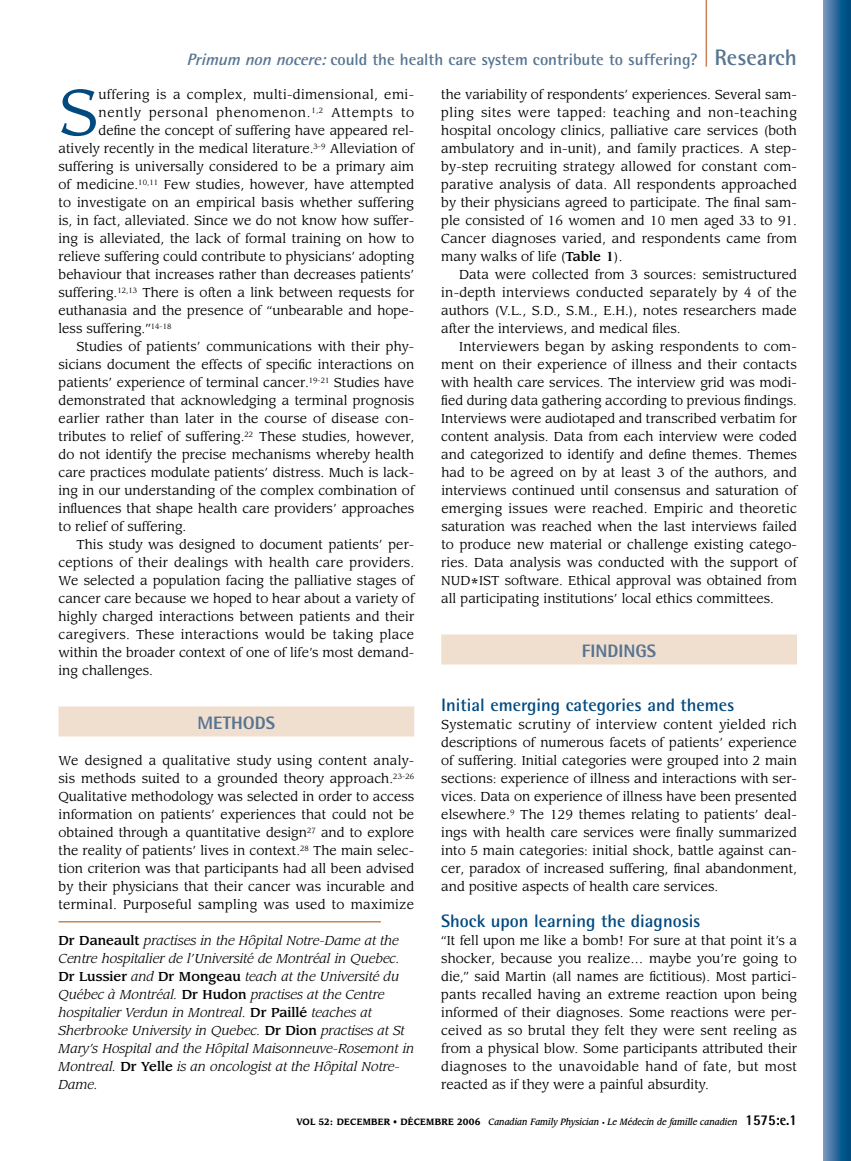
<style>
.page{position:relative;width:851px;height:1161px;background:#fff}
.page>*{position:absolute;margin:0;border:0;box-sizing:border-box;transform-origin:0 0}
.t1{font:63.6px "Leawood Std";color:#004a80}
.t2{font:700 18px "Rotis Semi Sans Std";color:#004a80}
.t3{font:800 18px "Rotis Semi Sans Std";color:#577592}
.t4{font:700 16.5px "Rotis Semi Sans Std";color:#577592}
.t5{font:12.75px/18px "Leawood Std";color:#000;text-align:justify}
.t6{font:italic 12.75px/18px "Leawood Std";color:#000}
.t7{font:12.75px "Leawood Std";letter-spacing:.02em;color:#000}
.t8{font:12.75px "Leawood Std";letter-spacing:.025em;color:#000}
.t9{font:12.75px "Leawood Std";letter-spacing:.03em;color:#000}
.t10{font:12.75px "Leawood Std";letter-spacing:.055em;color:#000}
.t11{font:italic 500 9px "Leawood Std";color:#000;scale:.9 1}
.s1{font-style:italic}
.s2{font-size:22.5px}
.s3{font-weight:500;font-style:normal}
.s4{font-weight:500}
.s5{font-size:16.5px}
.s6{font-weight:700;font-style:normal}
.s7{font-style:normal;font-size:6px}
.s8{font-family:"Rotis Semi Sans Std";font-weight:800;font-style:normal;font-size:15px}
</style>
<div class="page">
<svg style="left:824px;top:0;width:26px;height:1161px;background:#2c6a9a"></svg>
<hr style="left:705px;top:0;width:2px;height:67px;background:#cb8354">
<div style="left:58px;top:706px;width:356px;height:30px;background:#f0decf"></div>
<div style="left:441px;top:634px;width:355px;height:30px;background:#f0decf"></div>
<hr style="left:58px;top:921px;width:323px;height:1px;background:#cb8354">
<p class="t4" style="left:187px;top:49px;width:611px"><span class="s1">Primum nonnocere:</span>could the health care system contribute to suffering? <span class="s2">Research</span></p>
<h1 class="t1" style="left:58px;top:74px;width:42px">S</h1>
<p class="t9" style="left:99px;top:87px;width:317px">uffering is a complex, multi-dimensional, emi-</p>
<p class="t10" style="left:99px;top:105px;width:317px">nently personal phenomenon.<sup>1,2</sup> Attempts to</p>
<p class="t5" style="left:99px;top:122px;width:317px">define the concept of suffering have appeared rel-</p>
<p class="t5" style="left:59px;top:140px;width:357px">atively recently in the medical literature.<sup>3-9</sup> Alleviation of</p>
<p class="t5" style="left:59px;top:158px;width:357px">suffering is universally considered to be a primary aim</p>
<p class="t5" style="left:59px;top:176px;width:357px">of medicine.<sup>10,11</sup> Few studies, however, have attempted</p>
<p class="t5" style="left:58px;top:194px;width:357px">to investigate on an empirical basis whether suffering</p>
<p class="t5" style="left:58px;top:212px;width:357px">is, in fact, alleviated. Since we do not know how suffer-</p>
<p class="t5" style="left:59px;top:230px;width:357px">ing is alleviated, the lack of formal training on how to</p>
<p class="t5" style="left:59px;top:248px;width:357px">relieve suffering could contribute to physicians’ adopting</p>
<p class="t5" style="left:59px;top:266px;width:357px">behaviour that increases rather than decreases patients’</p>
<p class="t5" style="left:58px;top:284px;width:357px">suffering.<sup>12,13</sup> There is often a link between requests for</p>
<p class="t5" style="left:58px;top:302px;width:357px">euthanasia and the presence of “unbearable and hope-</p>
<p class="t5" style="left:59px;top:320px;width:114px">less suffering.”<sup>14-18</sup></p>
<p class="t5" style="left:76px;top:338px;width:339px">Studies of patients’ communications with their phy-</p>
<p class="t5" style="left:59px;top:356px;width:357px">sicians document the effects of specific interactions on</p>
<p class="t5" style="left:59px;top:374px;width:357px">patients’ experience of terminal cancer.<sup>19-21</sup> Studies have</p>
<p class="t5" style="left:59px;top:392px;width:357px">demonstrated that acknowledging a terminal prognosis</p>
<p class="t5" style="left:59px;top:410px;width:357px">earlier rather than later in the course of disease con-</p>
<p class="t5" style="left:59px;top:428px;width:357px">tributes to relief of suffering.<sup>22</sup> These studies, however,</p>
<p class="t5" style="left:59px;top:446px;width:357px">do not identify the precise mechanisms whereby health</p>
<p class="t5" style="left:59px;top:464px;width:357px">care practices modulate patients’ distress. Much is lack-</p>
<p class="t5" style="left:59px;top:482px;width:357px">ing in our understanding of the complex combination of</p>
<p class="t5" style="left:59px;top:500px;width:357px">influences that shape health care providers’ approaches</p>
<p class="t5" style="left:59px;top:518px;width:129px">to relief of suffering.</p>
<p class="t5" style="left:77px;top:536px;width:339px">This study was designed to document patients’ per-</p>
<p class="t7" style="left:59px;top:555px;width:357px">ceptions of their dealings with health care providers.</p>
<p class="t5" style="left:59px;top:572px;width:357px">We selected a population facing the palliative stages of</p>
<p class="t5" style="left:58px;top:590px;width:357px">cancer care because we hoped to hear about a variety of</p>
<p class="t5" style="left:59px;top:608px;width:357px">highly charged interactions between patients and their</p>
<p class="t8" style="left:59px;top:627px;width:357px">caregivers. These interactions would be taking place</p>
<p class="t5" style="left:59px;top:644px;width:357px">within the broader context of one of life’s most demand-</p>
<p class="t5" style="left:59px;top:662px;width:96px">ing challenges.</p>
<h2 class="t3" style="left:197px;top:711px;width:57px">METHODS</h2>
<p class="t5" style="left:58px;top:752px;width:357px">We designed a qualitative study using content analy&shy;sis methods suited to a grounded theory approach.<sup>23-26<br></sup>Qualitative methodology was selected in order to access information on patients’ experiences that could not be obtained through a quantitative design<sup>27</sup> and to explore the reality of patients’ lives in context.<sup>28</sup> The main selec&shy;tion criterion was that participants had all been advised by their physicians that their cancer was incurable and terminal. Purposeful sampling was used to maximize</p>
<p class="t6" style="left:58px;top:932px;width:357px"><span class="s3">Dr Daneault</span> practises in the Hôpital Notre-Dame at the Centre hospitalier de l’Université de Montréal in Quebec.<br><span class="s3">Dr Lussier</span> and <span class="s3">Dr Mongeau</span> teach at the Université du Québec à Montréal. <span class="s3">Dr Hudon</span> practises at the Centre hospitalier Verdun in Montreal. <span class="s3">Dr Paillé</span> teaches at Sherbrooke University in Quebec. <span class="s3">Dr Dion</span> practises at St Mary’s Hospital and the Hôpital Maisonneuve-Rosemont in Montreal. <span class="s3">Dr Yelle</span> is an oncologist at the Hôpital Notre-Dame.</p>
<p class="t5" style="left:441px;top:86px;width:357px">the variability of respondents’ experiences. Several sam&shy;pling sites were tapped: teaching and non-teaching hospital oncology clinics, palliative care services (both ambulatory and in-unit), and family practices. A step&shy;by-step recruiting strategy allowed for constant com&shy;parative analysis of data. All respondents approached by their physicians agreed to participate. The final sam&shy;ple consisted of 16 women and 10 men aged 33 to 91.<br>Cancer diagnoses varied, and respondents came from many walks of life (<span class="s4">Table 1</span>).</p>
<p class="t5" style="left:441px;top:266px;width:357px;text-indent:18px">Data were collected from 3 sources: semistructured in-depth interviews conducted separately by 4 of the authors (V.L., S.D., S.M., E.H.), notes researchers made after the interviews, and medical files.</p>
<p class="t5" style="left:441px;top:338px;width:357px;text-indent:18px">Interviewers began by asking respondents to com&shy;ment on their experience of illness and their contacts with health care services. The interview grid was modi&shy;fied during data gathering according to previous findings.<br>Interviews were audiotaped and transcribed verbatim for content analysis. Data from each interview were coded and categorized to identify and define themes. Themes had to be agreed on by at least 3 of the authors, and interviews continued until consensus and saturation of emerging issues were reached. Empiric and theoretic saturation was reached when the last interviews failed to produce new material or challenge existing catego&shy;ries. Data analysis was conducted with the support of NUD<span class="s5">*</span>IST software. Ethical approval was obtained from all participating institutions’ local ethics committees.</p>
<h2 class="t3" style="left:582px;top:639px;width:19px">FINDIN</h2>
<h2 class="t3" style="left:635px;top:639px;width:21px">GS</h2>
<h2 class="t2" style="left:441px;top:694px;width:295px">Initial emerging categories and themes</h2>
<p class="t5" style="left:441px;top:716px;width:357px">Systematic scrutiny of interview content yielded rich descriptions of numerous facets of patients’ experience of suffering. Initial categories were grouped into 2 main sections: experience of illness and interactions with ser&shy;vices. Data on experience of illness have been presented elsewhere.<sup>9</sup> The 129 themes relating to patients’ deal&shy;ings with health care services were finally summarized into 5 main categories: initial shock, battle against can&shy;cer, paradox of increased suffering, final abandonment, and positive aspects of health care services.</p>
<h2 class="t2" style="left:441px;top:910px;width:260px">Shock upon learning the diagnosis</h2>
<p class="t5" style="left:441px;top:932px;width:357px">“It fell upon me like a bomb! For sure at that point it’s a shocker, because you realize… maybe you’re going to die,” said Martin (all names are fictitious). Most partici&shy;pants recalled having an extreme reaction upon being informed of their diagnoses. Some reactions were per&shy;ceived as so brutal they felt they were sent reeling as from a physical blow. Some participants attributed their diagnoses to the unavoidable hand of fate, but most reacted as if they were a painful absurdity.</p>
<p class="t11" style="left:296px;top:1116px;width:557px"><span class="s6">VOL 52: DECEMBER • DÉCEMBRE 2006</span> Canadian Family Physician <span class="s7">•</span> Le Médecin de famille canadien <span class="s8">1575:e.1</span></p>
</div>
